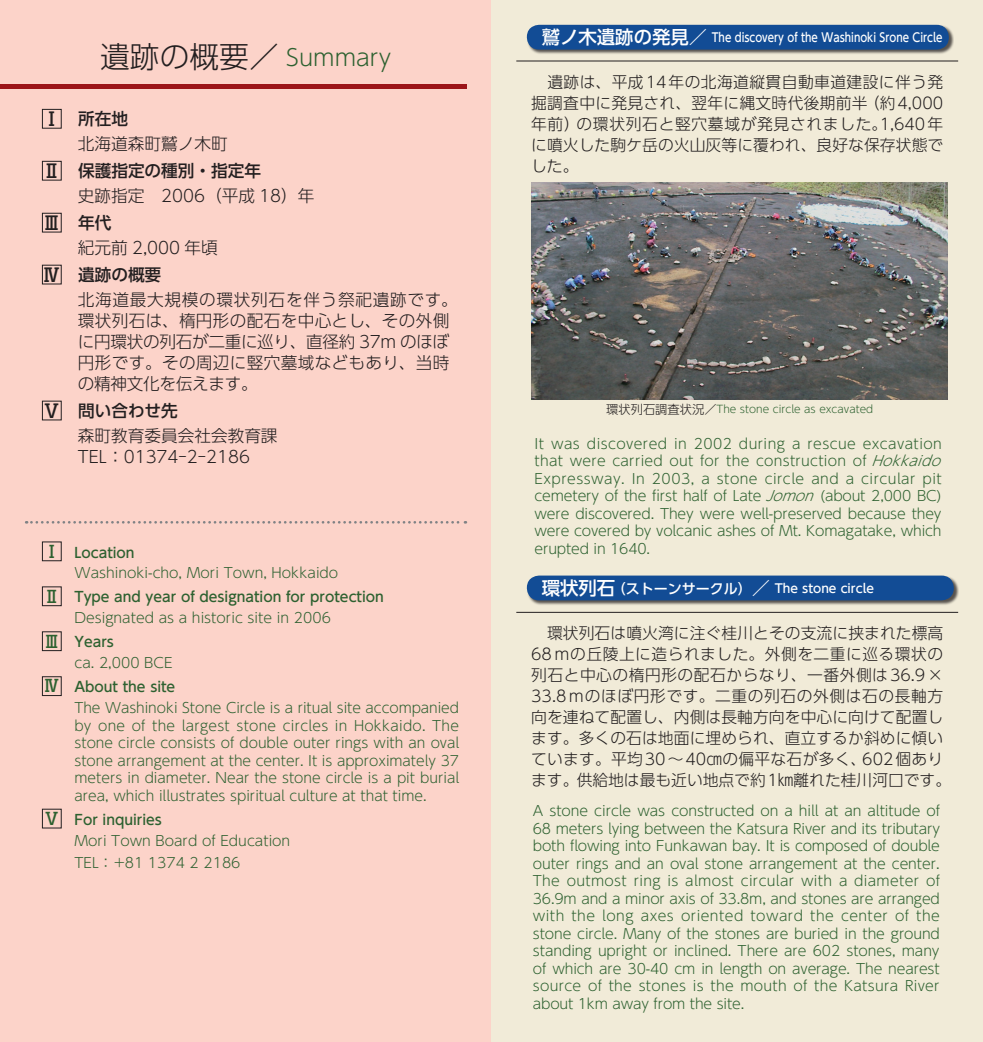
<style>
.page{position:relative;width:983px;height:1042px;background:#fff}
.page>*{position:absolute;margin:0;border:0;box-sizing:border-box;transform-origin:0 0}
.t1{font:300 22.75px "UD Shin Go Pro";color:#2d6130}
.t2{font:300 16.62px/24.7px "UD Shin Go Pro";color:#231f20}
.t3{font:300 16.62px/24.7px "UD Shin Go Pro";letter-spacing:.04em;color:#231f20}
.t4{font:300 15.75px/21px "UD Shin Go Pro";letter-spacing:.005em;color:#231f20;text-align:justify}
.t5{font:300 14px/17.5px "UD Shin Go Pro";color:#2d6130}
.t6{font:500 14px/20.7px "UD Shin Go Pro";color:#2d6130}
.t7{font:500 12.25px "UD Shin Go Pro";color:#fff;scale:.84 1}
.t8{font:500 12.25px "UD Shin Go Pro";color:#fff}
.t9{font:300 10.5px "UD Shin Go Pro";color:#2d6130}
.s1{font-size:29.75px;color:#231f20}
.s2{font-weight:500;font-size:18.38px}
.s3{font-weight:500}
.s4{font-weight:500;font-size:16.62px}
.s5{font-size:16.62px}
.s6{font-weight:300}
.s7{font-size:18.38px}
.s8{font-size:12.25px;color:#231f20}
.s9{font-style:italic}
.s10{font-size:14px}
</style>
<div class="page">
<div style="left:0;top:0;width:491px;height:1042px;background:#fcd3c9"></div>
<div style="left:491px;top:0;width:491px;height:1042px;background:#f1ebd8"></div>
<hr style="left:516px;top:61px;width:441px;height:1px;background:#231f20">
<hr style="left:516px;top:612px;width:441px;height:1px;background:#231f20">
<div style="left:526px;top:25px;width:427px;height:30px;background:#231f20;opacity:.75"></div>
<div style="left:526px;top:25px;width:422px;height:25px;background:#124c95;border-radius:12px"></div>
<div style="left:526px;top:575px;width:432px;height:30px;background:#231f20;opacity:.75"></div>
<div style="left:526px;top:575px;width:427px;height:25px;background:#124c95;border-radius:12px"></div>
<div style="left:42px;top:109px;width:19px;height:19px;border:1px solid #231f20"></div>
<div style="left:42px;top:161px;width:19px;height:19px;border:1px solid #231f20"></div>
<div style="left:42px;top:213px;width:19px;height:19px;border:1px solid #231f20"></div>
<div style="left:42px;top:265px;width:19px;height:19px;border:1px solid #231f20"></div>
<div style="left:42px;top:401px;width:19px;height:19px;border:1px solid #231f20"></div>
<div style="left:0;top:84px;width:466px;height:5px;background:#9c1418"></div>
<img style="left:531px;top:183px;width:415px;height:216px">
<svg style="left:26px;top:521px;width:440px;height:2px"></svg>
<div style="left:42px;top:542px;width:19px;height:19px;border:1px solid #231f20"></div>
<div style="left:42px;top:587px;width:19px;height:19px;border:1px solid #231f20"></div>
<div style="left:42px;top:631px;width:19px;height:20px;border:1px solid #231f20"></div>
<div style="left:42px;top:676px;width:19px;height:20px;border:1px solid #231f20"></div>
<h1 class="t1" style="left:100px;top:39px;width:292px"><span class="s1">遺跡の概要／</span> Summary</h1>
<p class="t2" style="left:43px;top:106px;width:186px"><span class="s2">Ⅰ</span><span class="s3">　所在地<br></span>　　北海道森町鷲ノ木町</p>
<p class="t2" style="left:43px;top:158px;width:273px"><span class="s2">Ⅱ</span><span class="s3">　保護指定の種別・指定年<br></span>　　史跡指定　2006（平成 18）年</p>
<p class="t2" style="left:43px;top:210px;width:176px"><span class="s2">Ⅲ</span><span class="s3">　年代<br></span>　　紀元前 2,000 年頃</p>
<p class="t3" style="left:43px;top:262px;width:416px"><span class="s2">Ⅳ</span><span class="s3">　遺跡の概要<br></span>　　北海道最大規模の環状列石を伴う祭祀遺跡です。</p>
<p class="t2" style="left:78px;top:309px;width:373px;line-height:21px;text-align:justify">環状列石は、楕円形の配石を中心とし、その外側に円環状の列石が二重に巡り、直径約 37m のほぼ円形です。その周辺に竪穴墓域などもあり、当時の精神文化を伝えます。</p>
<p class="t2" style="left:43px;top:398px;width:236px"><span class="s2">Ⅴ</span><span class="s3">　問い合わせ先<br></span>　　森町教育委員会社会教育課</p>
<p class="t2" style="left:45px;top:443px;width:207px">　　TEL：01374-2-2186</p>
<p class="t5" style="left:74px;top:541px;width:265px;line-height:20.7px;text-indent:-31px"><span class="s4">Ⅰ</span> <span class="s3">Location<br></span>Washinoki-cho, Mori Town, Hokkaido</p>
<p class="t6" style="left:74px;top:586px;width:311px;text-indent:-31px"><span class="s5">Ⅱ</span> Type and year of designation for protection<br><span class="s6">Designated as a historic site in 2006</span></p>
<p class="t5" style="left:74px;top:631px;width:100px;line-height:20.7px;text-indent:-31px"><span class="s4">Ⅲ</span> <span class="s3">Years<br></span>ca. 2,000 BCE</p>
<p class="t5" style="left:74px;top:676px;width:386px;line-height:20.7px;text-indent:-31px"><span class="s4">Ⅳ</span> <span class="s3">About the site<br></span>The Washinoki Stone Circle is a ritual site accompanied</p>
<p class="t5" style="left:74px;top:716px;width:386px;text-align:justify">by one of the largest stone circles in Hokkaido. The stone circle consists of double outer rings with an oval stone arrangement at the center. It is approximately 37 meters in diameter. Near the stone circle is a pit burial area, which illustrates spiritual culture at that time.</p>
<p class="t5" style="left:74px;top:808px;width:231px;line-height:20.7px;text-indent:-31px"><span class="s4">Ⅴ</span> <span class="s3">For inquiries<br></span>Mori Town Board of Education　</p>
<p class="t5" style="left:74px;top:853px;width:167px">TEL： +81 1374 2 2186</p>
<p class="t7" style="left:541px;top:27px;width:478px"><span class="s7">鷲ノ木遺跡の発見／</span> The discovery of the Washinoki Srone Circle</p>
<p class="t4" style="left:531px;top:71px;width:413px">　遺跡は、平成14年の北海道縦貫自動車道建設に伴う発掘調査中に発見され、翌年に縄文時代後期前半（約4,000年前）の環状列石と竪穴墓域が発見されました。1,640年に噴火した駒ケ岳の火山灰等に覆われ、良好な保存状態でした。</p>
<p class="t9" style="left:606px;top:400px;width:268px"><span class="s8">環状列石調査状況／</span>The stone circle as excavated</p>
<p class="t5" style="left:534px;top:434px;width:414px">It was discovered in 2002 during a rescue excavation that were carried out for the construction of <span class="s9">Hokkaido </span>Expressway. In 2003, a stone circle and a circular pit cemetery of the first half of Late <span class="s9">Jomon</span>(about 2,000 BC) were discovered. They were well-preserved because they were covered by volcanic ashes of Mt. Komagatake, which erupted in 1640.</p>
<p class="t8" style="left:541px;top:578px;width:333px"><span class="s7">環状列石</span><span class="s10">（ストーンサークル）</span><span class="s7">／</span> The stone circle</p>
<p class="t4" style="left:531px;top:622px;width:421px;text-align:left">　環状列石は噴火湾に注ぐ桂川とその支流に挟まれた標高<br>68ｍの丘陵上に造られました。外側を二重に巡る環状の列石と中心の楕円形の配石からなり、一番外側は36.9×<br>33.8ｍのほぼ円形です。二重の列石の外側は石の長軸方向を連ねて配置し、内側は長軸方向を中心に向けて配置します。多くの石は地面に埋められ、直立するか斜めに傾いています。平均30～40㎝の偏平な石が多く、602個あります。供給地は最も近い地点で約1㎞離れた桂川河口です。</p>
<p class="t5" style="left:532px;top:801px;width:408px;text-align:justify">A stone circle was constructed on a hill at an altitude of 68 meters lying between the Katsura River and its tributary both flowing into Funkawan bay. It is composed of double outer rings and an oval stone arrangement at the center.<br>The outmost ring is almost circular with a diameter of 36.9m and a minor axis of 33.8m, and stones are arranged with the long axes oriented toward the center of the stone circle. Many of the stones are buried in the ground standing upright or inclined. There are 602 stones, many of which are 30-40 cm in length on average. The nearest source of the stones is the mouth of the Katsura River about 1km away from the site.</p>
</div>
